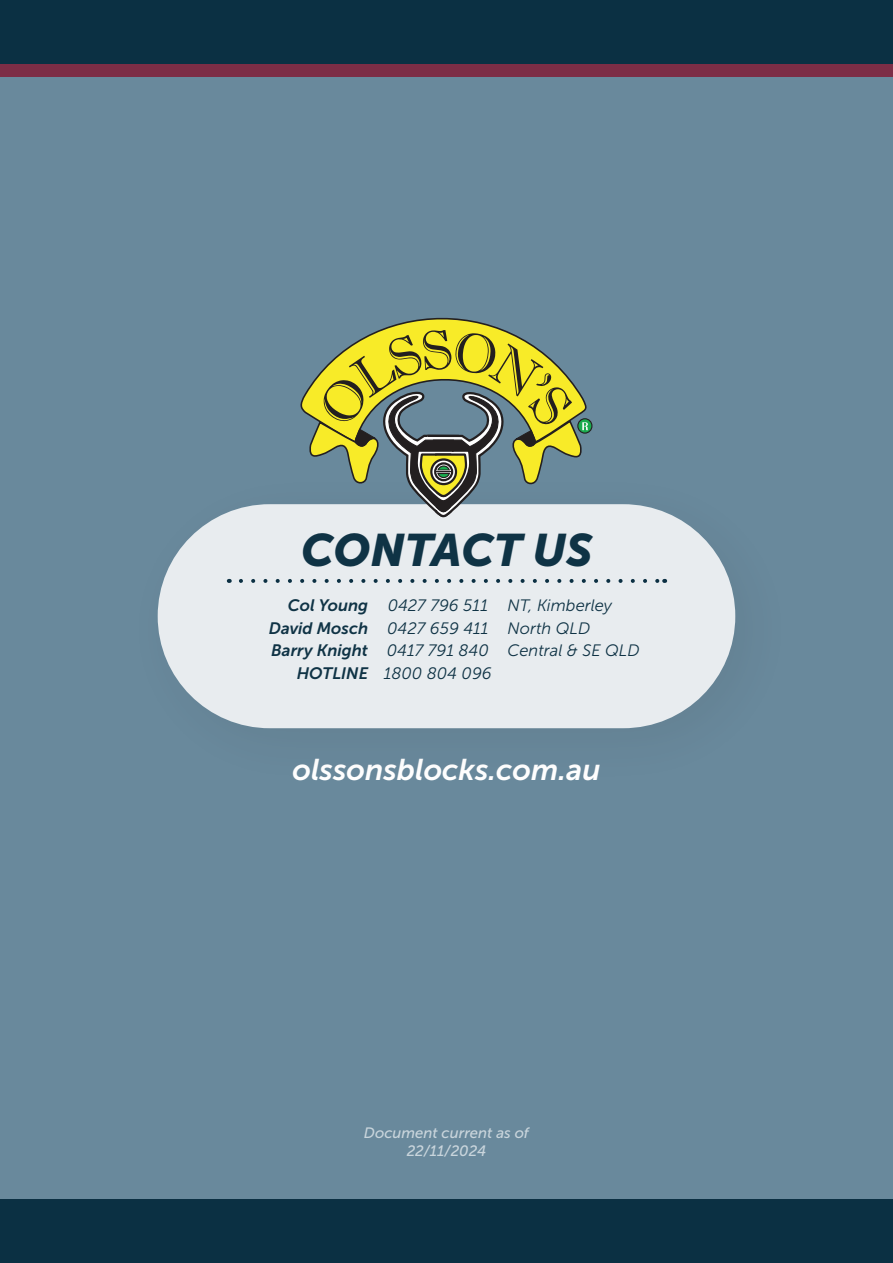
<style>
.page{position:relative;width:893px;height:1263px;background:#69899c}
.page>*{position:absolute;margin:0;border:0;box-sizing:border-box;transform-origin:0 0}
.t1{font:italic 45.15px "Museo Sans 900";color:#0f3345}
.t2{font:italic 29.85px "Museo Sans 700";color:#fff}
.t3{font:italic 16.5px/22.5px "Museo Sans 300";color:#0f3345}
.t4{font:italic 16.5px "Museo Sans 700";color:#0f3345}
.t5{font:italic 15px "Museo Sans 500";color:#c9d5dc}
</style>
<div class="page">
<div style="left:158px;top:504px;width:577px;height:224px;background:#e8ecef;border-radius:112px"></div>
<svg style="left:241px;top:579px;width:417px;height:4px"></svg>
<svg style="left:578px;top:419px;width:14px;height:14px"></svg>
<div style="left:577px;top:418px;width:15px;height:16px;border:1px solid #231f20;border-radius:50%"></div>
<svg style="left:300px;top:318px;width:288px;height:199px"></svg>
<div style="left:0;top:64px;width:893px;height:13px;background:#7d2d46"></div>
<div style="left:0;top:1199px;width:893px;height:64px;background:#0b3043"></div>
<div style="left:0;top:0;width:893px;height:64px;background:#0b3043"></div>
<p class="t1" style="left:301px;top:524px;width:293px">CONTACT US</p>
<p class="t4" style="left:288px;top:596px;width:82px">Col Young</p>
<p class="t4" style="left:269px;top:619px;width:101px">David Mosch</p>
<p class="t4" style="left:271px;top:641px;width:98px">Barry Knight</p>
<p class="t4" style="left:297px;top:664px;width:73px">HOTLINE</p>
<p class="t3" style="left:387px;top:595px;width:103px">0427 796 511<br>0427 659 411</p>
<p class="t3" style="left:387px;top:640px;width:104px">0417 791 840</p>
<p class="t3" style="left:384px;top:662px;width:109px">1800 804 096</p>
<p class="t3" style="left:508px;top:595px;width:106px">NT, Kimberley<br>North QLD</p>
<p class="t3" style="left:508px;top:640px;width:133px">Central &amp; SE QLD</p>
<p class="t2" style="left:292px;top:753px;width:310px">olssonsblocks.com.au</p>
<p class="t5" style="left:364px;top:1125px;width:167px">Document current as of</p>
<p class="t5" style="left:407px;top:1143px;width:81px">22/11/2024</p>
</div>
